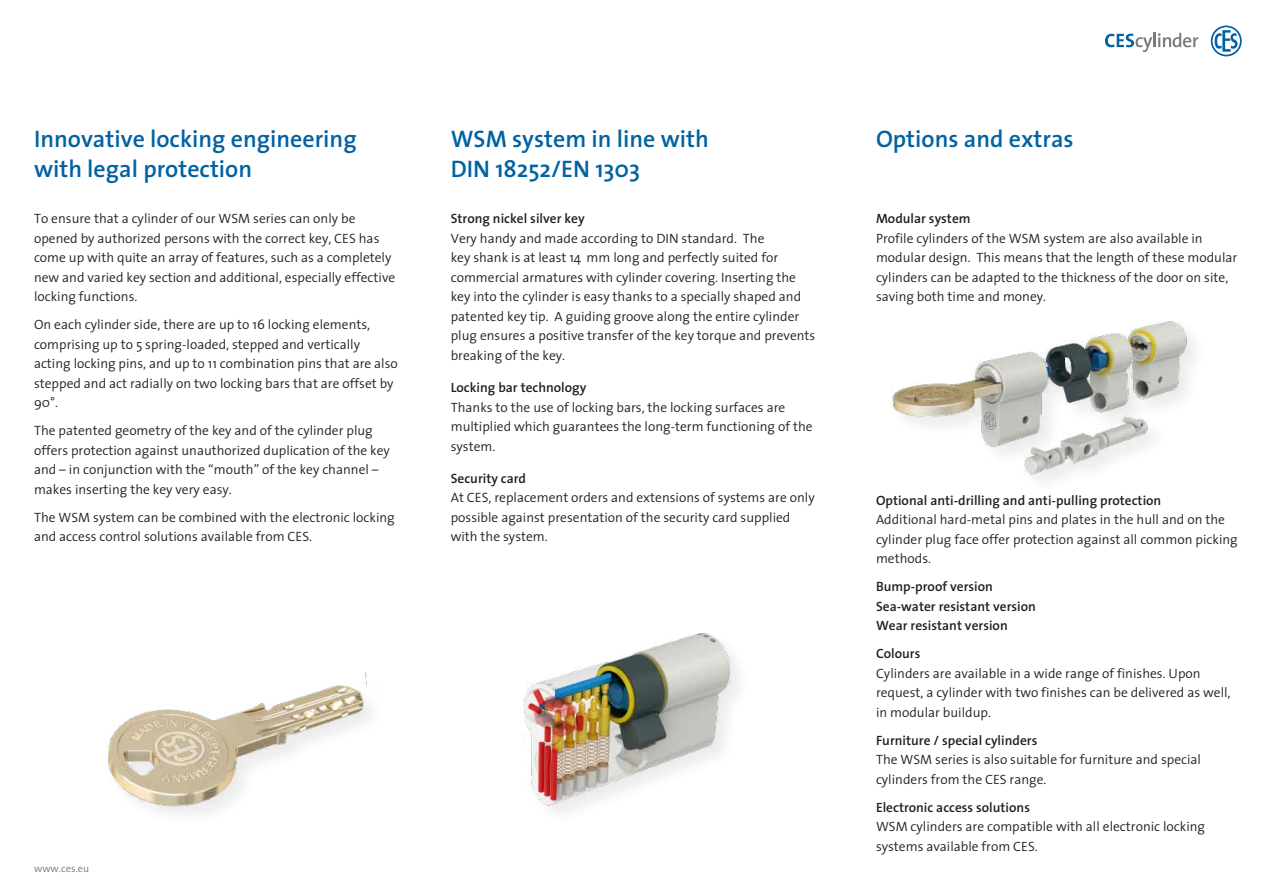
<style>
.page{position:relative;width:1263px;height:893px;background:#fff}
.page>*{position:absolute;margin:0;border:0;box-sizing:border-box;transform-origin:0 0}
.t1{font:600 24px/30px "The Sans";color:#0062a3}
.t2{font:300 13.5px/19.5px "The Sans";color:#231f20}
.t3{font:600 13.5px/19.5px "The Sans";color:#231f20}
.t4{font:300 10.5px "The Sans";color:#76787b}
</style>
<div class="page">
<svg style="left:1105px;top:34px;width:47px;height:18px"></svg>
<hr style="left:1153px;top:33px;width:3px;height:14px;background:#7a7c7f">
<svg style="left:1158px;top:33px;width:40px;height:14px"></svg>
<svg style="left:1211px;top:26px;width:31px;height:30px"></svg>
<img style="left:108px;top:672px;width:259px;height:138px">
<img style="left:523px;top:633px;width:214px;height:180px">
<img style="left:892px;top:321px;width:302px;height:158px">
<h1 class="t1" style="left:34px;top:123px;width:324px">Innovative locking engineering with legal protection</h1>
<h1 class="t1" style="left:451px;top:123px;width:260px">WSM system in line with<br>DIN 18252/EN 1303</h1>
<h1 class="t1" style="left:876px;top:123px;width:199px">Options and extras</h1>
<p class="t2" style="left:34px;top:209px;width:363px">To ensure that a cylinder of our WSM series can only be opened by authorized persons with the correct key, CES has come up with quite an array of features, such as a completely new and varied key section and additional, especially effective locking functions.</p>
<p class="t2" style="left:34px;top:315px;width:365px">On each cylinder side, there are up to 16 locking elements, comprising up to 5 spring-loaded, stepped and vertically acting locking pins, and up to 11 combination pins that are also stepped and act radially on two locking bars that are offset by 90°.</p>
<p class="t2" style="left:34px;top:421px;width:357px">The patented geometry of the key and of the cylinder plug offers protection against unauthorized duplication of the key and – in conjunction with the “mouth” of the key channel – makes inserting the key very easy.</p>
<p class="t2" style="left:34px;top:507px;width:362px">The WSM system can be combined with the electronic locking and access control solutions available from CES.</p>
<p class="t3" style="left:451px;top:209px;width:136px">Strong nickel silver key</p>
<p class="t2" style="left:451px;top:228px;width:366px">Very handy and made according to DIN standard. The<br>key shank is at least 14 mm long and perfectly suited for commercial armatures with cylinder covering. Inserting the key into the cylinder is easy thanks to a specially shaped and patented key tip. A guiding groove along the entire cylinder plug ensures a positive transfer of the key torque and prevents breaking of the key.</p>
<p class="t3" style="left:451px;top:377px;width:137px">Locking bar technology</p>
<p class="t2" style="left:451px;top:397px;width:363px">Thanks to the use of locking bars, the locking surfaces are multiplied which guarantees the long-term functioning of the system.</p>
<p class="t3" style="left:451px;top:468px;width:77px">Security card</p>
<p class="t2" style="left:451px;top:488px;width:365px">At CES, replacement orders and extensions of systems are only possible against presentation of the security card supplied with the system.</p>
<p class="t4" style="left:34px;top:860px;width:57px">www.ces.eu</p>
<p class="t3" style="left:876px;top:209px;width:96px">Modular system</p>
<p class="t2" style="left:876px;top:228px;width:363px">Profile cylinders of the WSM system are also available in modular design. This means that the length of these modular cylinders can be adapted to the thickness of the door on site, saving both time and money.</p>
<p class="t3" style="left:876px;top:490px;width:287px">Optional anti-drilling and anti-pulling protection</p>
<p class="t2" style="left:876px;top:509px;width:363px">Additional hard-metal pins and plates in the hull and on the cylinder plug face offer protection against all common picking methods.</p>
<p class="t3" style="left:876px;top:577px;width:161px">Bump-proof version<br>Sea-water resistant version<br>Wear resistant version</p>
<p class="t3" style="left:876px;top:643px;width:46px">Colours</p>
<p class="t2" style="left:876px;top:663px;width:356px">Cylinders are available in a wide range of finishes. Upon request, a cylinder with two finishes can be delivered as well, in modular buildup.</p>
<p class="t3" style="left:876px;top:730px;width:163px">Furniture / special cylinders</p>
<p class="t2" style="left:876px;top:749px;width:326px">The WSM series is also suitable for furniture and special cylinders from the CES range.</p>
<p class="t3" style="left:876px;top:797px;width:155px">Electronic access solutions</p>
<p class="t2" style="left:876px;top:816px;width:331px">WSM cylinders are compatible with all electronic locking systems available from CES.</p>
</div>
